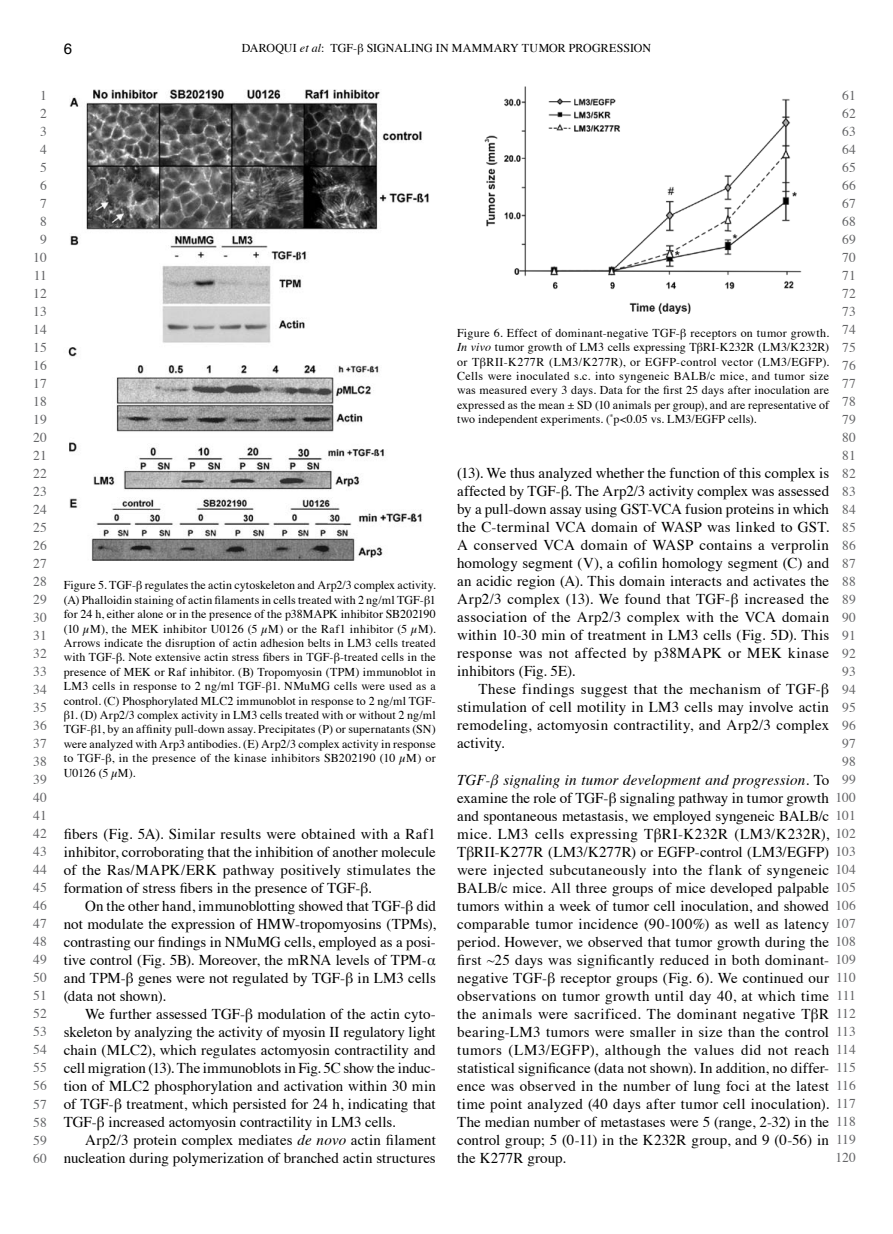
<style>
.page{position:relative;width:893px;height:1234px;background:#fff}
.page>*{position:absolute;margin:0;border:0;box-sizing:border-box;transform-origin:0 0}
.t1{font:15px/18px "Times";letter-spacing:.005em;color:#000;text-align:justify}
.t2{font:15px "Helvetica";color:#000}
.t3{font:13.5px/18px "Times";color:#636466;text-align:center}
.t4{font:12px/14.4px "Times";letter-spacing:.015em;color:#000;text-align:justify}
.s1{font-style:italic}
.s2{font-size:11.25px}
.s3{font-size:14.25px}
.s4{font-style:italic;font-size:14.25px}
</style>
<div class="page">
<img style="left:68px;top:89px;width:361px;height:471px">
<img style="left:484px;top:86px;width:318px;height:227px">
<p class="t2" style="left:64px;top:37px;width:10px">6</p>
<p class="t4" style="left:242px;top:39px;width:134px">DAROQUI <span class="s1">et al</span>: TGF-<span class="s2">β</span> signaling</p>
<p class="t4" style="left:436px;top:39px;width:27px">in mammary</p>
<p class="t4" style="left:522px;top:39px;width:27px">tumor</p>
<p class="t4" style="left:569px;top:39px;width:9px">progression</p>
<p class="t3" style="left:33px;top:85px;width:15px">1<br>2<br>3<br>4<br>5<br>6<br>7<br>8<br>9<br>10<br>11<br>12<br>13<br>14<br>15<br>16<br>17<br>18<br>19<br>20<br>21<br>22<br>23<br>24<br>25<br>26<br>27<br>28<br>29<br>30<br>31<br>32<br>33<br>34<br>35<br>36<br>37<br>38<br>39<br>40<br>41<br>42<br>43<br>44<br>45<br>46<br>47<br>48<br>49<br>50<br>51<br>52<br>53<br>54<br>55<br>56<br>57<br>58<br>59<br>60</p>
<p class="t3" style="left:835px;top:85px;width:22px">61<br>62<br>63<br>64<br>65<br>66<br>67<br>68<br>69<br>70<br>71<br>72<br>73<br>74<br>75<br>76<br>77<br>78<br>79<br>80<br>81<br>82<br>83<br>84<br>85<br>86<br>87<br>88<br>89<br>90<br>91<br>92<br>93<br>94<br>95<br>96<br>97<br>98<br>99<br>100<br>101<br>102<br>103<br>104<br>105<br>106<br>107<br>108<br>109<br>110<br>111<br>112<br>113<br>114<br>115<br>116<br>117<br>118<br>119<br>120</p>
<p class="t4" style="left:457px;top:324px;width:374px">Figure 6. Effect of dominant-negative TGF-<span class="s2">β</span> receptors on tumor growth.<br><span class="s1">In vivo</span> tumor growth of LM3 cells expressing T<span class="s2">β</span>RI-K232R (LM3/K232R) or T<span class="s2">β</span>RII-K277R (LM3/K277R), or EGFP-control vector (LM3/EGFP).<br>Cells were inoculated s.c. into syngeneic BALB/c mice, and tumor size was measured every 3 days. Data for the first 25 days after inoculation are expressed as the mean ± SD (10 animals per group), and are representative of two independent experiments. (<sup>*</sup>p&lt;0.05 vs. LM3/EGFP cells).</p>
<p class="t1" style="left:457px;top:463px;width:374px">(13). We thus analyzed whether the function of this complex is affected by TGF-<span class="s3">β</span>. The Arp2/3 activity complex was assessed by a pull-down assay using GST-VCA fusion proteins in which the C-terminal VCA domain of WASP was linked to GST.<br>A conserved VCA domain of WASP contains a verprolin homology segment (V), a cofilin homology segment (C) and an acidic region (A). This domain interacts and activates the Arp2/3 complex (13). We found that TGF-<span class="s3">β</span> increased the association of the Arp2/3 complex with the VCA domain within 10-30 min of treatment in LM3 cells (Fig. 5D). This response was not affected by p38MAPK or MEK kinase inhibitors (Fig. 5E).</p>
<p class="t1" style="left:457px;top:679px;width:374px;text-indent:21px">These findings suggest that the mechanism of TGF-<span class="s3">β </span>stimulation of cell motility in LM3 cells may involve actin remodeling, actomyosin contractility, and Arp2/3 complex activity.</p>
<p class="t1" style="left:457px;top:769px;width:374px"><span class="s1">TGF-</span><span class="s4">β</span> <span class="s1">signaling in tumor development and progression.</span> To examine the role of TGF-<span class="s3">β</span> signaling pathway in tumor growth and spontaneous metastasis, we employed syngeneic BALB/c mice. LM3 cells expressing T<span class="s3">β</span>RI-K232R (LM3/K232R), T<span class="s3">β</span>RII-K277R (LM3/K277R) or EGFP-control (LM3/EGFP) were injected subcutaneously into the flank of syngeneic BALB/c mice. All three groups of mice developed palpable tumors within a week of tumor cell inoculation, and showed comparable tumor incidence (90-100%) as well as latency period. However, we observed that tumor growth during the first ~25 days was significantly reduced in both dominant&shy;negative TGF-<span class="s3">β</span> receptor groups (Fig. 6). We continued our observations on tumor growth until day 40, at which time the animals were sacrificed. The dominant negative T<span class="s3">β</span>R bearing-LM3 tumors were smaller in size than the control tumors (LM3/EGFP), although the values did not reach statistical significance (data not shown). In addition, no differ&shy;ence was observed in the number of lung foci at the latest time point analyzed (40 days after tumor cell inoculation).<br>The median number of metastases were 5 (range, 2-32) in the control group; 5 (0-11) in the K232R group, and 9 (0-56) in the K277R group.</p>
<p class="t4" style="left:64px;top:577px;width:374px">Figure 5. TGF-<span class="s2">β</span> regulates the actin cytoskeleton and Arp2/3 complex activity. (A) Phalloidin staining of actin filaments in cells treated with 2 ng/ml TGF-<span class="s2">β</span>1 for 24 h, either alone or in the presence of the p38MAPK inhibitor SB202190 (10 µM), the MEK inhibitor U0126 (5 µM) or the Raf1 inhibitor (5 µM).<br>Arrows indicate the disruption of actin adhesion belts in LM3 cells treated with TGF-<span class="s2">β</span>. Note extensive actin stress fibers in TGF-<span class="s2">β</span>-treated cells in the presence of MEK or Raf inhibitor. (B) Tropomyosin (TPM) immunoblot in LM3 cells in response to 2 ng/ml TGF-<span class="s2">β</span>1. NMuMG cells were used as a control. (C) Phosphorylated MLC2 immunoblot in response to 2 ng/ml TGF&shy;<span class="s2">β</span>1. (D) Arp2/3 complex activity in LM3 cells treated with or without 2 ng/ml TGF-<span class="s2">β</span>1, by an affinity pull-down assay. Precipitates (P) or supernatants (SN) were analyzed with Arp3 antibodies. (E) Arp2/3 complex activity in response to TGF-<span class="s2">β</span>, in the presence of the kinase inhibitors SB202190 (10 µM) or U0126 (5 µM).</p>
<p class="t1" style="left:64px;top:823px;width:374px">fibers (Fig. 5A). Similar results were obtained with a Raf1 inhibitor, corroborating that the inhibition of another molecule of the Ras/MAPK/ERK pathway positively stimulates the formation of stress fibers in the presence of TGF-<span class="s3">β</span>.</p>
<p class="t1" style="left:64px;top:895px;width:374px;text-indent:21px">On the other hand, immunoblotting showed that TGF-<span class="s3">β</span> did not modulate the expression of HMW-tropomyosins (TPMs), contrasting our findings in NMuMG cells, employed as a posi&shy;tive control (Fig. 5B). Moreover, the mRNA levels of TPM-<span class="s3">α </span>and TPM-<span class="s3">β</span> genes were not regulated by TGF-<span class="s3">β</span> in LM3 cells (data not shown).</p>
<p class="t1" style="left:64px;top:1003px;width:374px;text-indent:21px">We further assessed TGF-<span class="s3">β</span> modulation of the actin cyto&shy;skeleton by analyzing the activity of myosin II regulatory light chain (MLC2), which regulates actomyosin contractility and cell migration (13). The immunoblots in Fig. 5C show the induc&shy;tion of MLC2 phosphorylation and activation within 30 min of TGF-<span class="s3">β</span> treatment, which persisted for 24 h, indicating that TGF-<span class="s3">β</span> increased actomyosin contractility in LM3 cells.</p>
<p class="t1" style="left:64px;top:1129px;width:374px;text-align:right">Arp2/3 protein complex mediates <span class="s1">de novo</span> actin filament nucleation during polymerization of branched actin structures</p>
</div>
